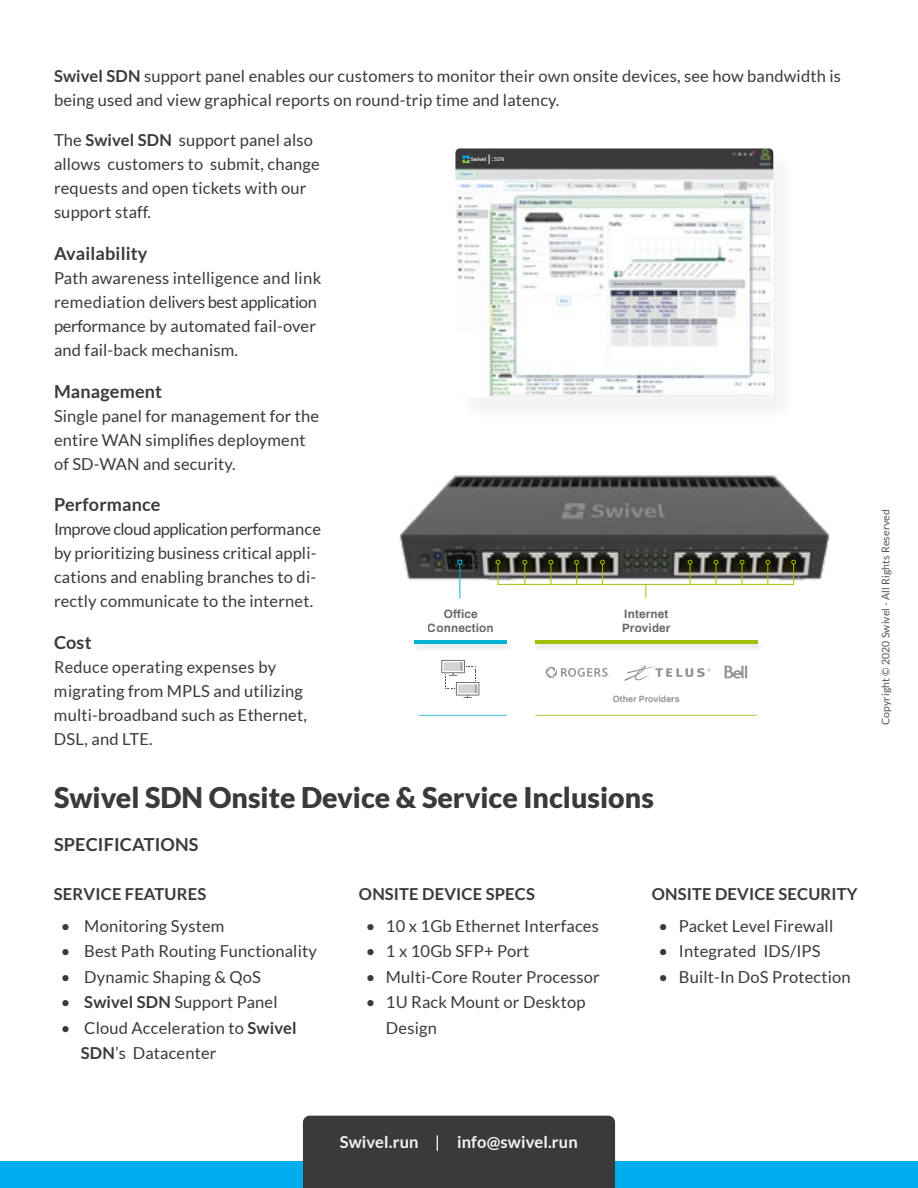
<style>
.page{position:relative;width:918px;height:1188px;background:#fff}
.page>*{position:absolute;margin:0;border:0;box-sizing:border-box;transform-origin:0 0}
.t1{font:900 28.5px "Lato";color:#3a3a3b}
.t2{font:700 18px "Lato";letter-spacing:.01em;color:#3a3a3b}
.t3{font:16.5px/24px "Lato";letter-spacing:.01em;color:#3a3a3b}
.t4{font:700 16.5px "Lato";letter-spacing:.01em;color:#3a3a3b}
.t5{font:700 16.5px "Lato";letter-spacing:.01em;color:#f7f7f7}
.t6{font:700 11.7px/14.1px "Archivo";letter-spacing:.01em;color:#4d4d4f}
.t7{font:10.5px "Lato";letter-spacing:.01em;color:#565353}
.t8{font:700 8.85px "Archivo";color:#939598}
.t9{font:5.7px "Fira Sans";color:#f5f6f6}
.t10{font:500 5.25px "Fira Sans";color:#f5f6f6}
.s1{font-weight:700}
.s2{color:#f5f5f5}
</style>
<div class="page">
<div style="left:0;top:1161px;width:918px;height:27px;background:#00aeef"></div>
<div style="left:303px;top:1116px;width:312px;height:72px;background:#3a3a3b"></div>
<img style="left:399px;top:475px;width:430px;height:106px">
<svg style="left:546px;top:667px;width:65px;height:11px"></svg>
<svg style="left:624px;top:666px;width:87px;height:15px"></svg>
<svg style="left:725px;top:666px;width:22px;height:13px"></svg>
<hr style="left:459px;top:564px;width:1px;height:34px;background:#00b3d4">
<svg style="left:457px;top:560px;width:5px;height:5px"></svg>
<svg style="left:496px;top:560px;width:4px;height:24px"></svg>
<svg style="left:688px;top:560px;width:5px;height:24px"></svg>
<svg style="left:522px;top:560px;width:5px;height:24px"></svg>
<svg style="left:714px;top:560px;width:4px;height:24px"></svg>
<svg style="left:548px;top:560px;width:5px;height:24px"></svg>
<svg style="left:740px;top:560px;width:5px;height:24px"></svg>
<svg style="left:574px;top:560px;width:5px;height:24px"></svg>
<svg style="left:765px;top:560px;width:5px;height:24px"></svg>
<svg style="left:600px;top:560px;width:5px;height:24px"></svg>
<hr style="left:536px;top:715px;width:221px;height:1px;background:#a2bf00">
<hr style="left:419px;top:715px;width:88px;height:1px;background:#00b3d4">
<hr style="left:498px;top:584px;width:296px;height:1px;background:#a2bf00">
<svg style="left:645px;top:585px;width:1px;height:13px"></svg>
<div style="left:534px;top:641px;width:230px;height:10px;background:#f0f0f0"></div>
<hr style="left:535px;top:640px;width:222px;height:4px;background:#a2bf00">
<div style="left:413px;top:641px;width:101px;height:10px;background:#f0f0f0"></div>
<hr style="left:414px;top:640px;width:93px;height:4px;background:#00b3d4">
<svg style="left:441px;top:660px;width:38px;height:38px"></svg>
<svg style="left:791px;top:560px;width:5px;height:24px"></svg>
<div style="left:460px;top:153px;width:336px;height:268px;background:#f7f7f7"></div>
<img style="left:455px;top:148px;width:318px;height:249px">
<div style="left:459px;top:154px;width:37px;height:7px;background:#3a3a3b"></div>
<svg style="left:463px;top:156px;width:7px;height:7px"></svg>
<svg style="left:489px;top:155px;width:4px;height:9px"></svg>
<p class="t3" style="left:54px;top:64px;width:788px"><span class="s1">Swivel SDN</span> support panel enables our customers to monitor their own onsite devices, see how bandwidth is being used and view graphical reports on round-trip time and latency.</p>
<p class="t3" style="left:54px;top:128px;width:267px">The <span class="s1">Swivel SDN</span> support panel also allows customers to submit, change requests and open tickets with our support staff.</p>
<p class="t2" style="left:54px;top:243px;width:95px">Availability</p>
<p class="t3" style="left:54px;top:266px;width:269px">Path awareness intelligence and link remediation delivers best application performance by automated fail-over and fail-back mechanism.</p>
<p class="t2" style="left:54px;top:381px;width:110px">Management</p>
<p class="t3" style="left:54px;top:404px;width:267px">Single panel for management for the entire WAN simplifies deployment of SD-WAN and security.</p>
<p class="t2" style="left:54px;top:495px;width:108px">Performance</p>
<p class="t3" style="left:54px;top:517px;width:268px">Improve cloud application performance by prioritizing business critical appli&shy;cations and enabling branches to di&shy;rectly communicate to the internet.</p>
<p class="t2" style="left:54px;top:632px;width:39px">Cost</p>
<p class="t3" style="left:54px;top:655px;width:254px">Reduce operating expenses by migrating from MPLS and utilizing multi-broadband such as Ethernet,<br>DSL, and LTE.</p>
<p class="t10" style="left:471px;top:155px;width:17px">Swivel</p>
<p class="t9" style="left:494px;top:155px;width:12px">SDN</p>
<p class="t6" style="left:428px;top:606px;width:67px;text-align:center">Office<br>Connection</p>
<p class="t6" style="left:622px;top:606px;width:50px">Internet<br>Provider</p>
<p class="t8" style="left:613px;top:692px;width:68px">Other Providers</p>
<h1 class="t1" style="left:54px;top:781px;width:601px">Swivel SDN Onsite Device &amp; Service Inclusions</h1>
<p class="t2" style="left:54px;top:834px;width:146px">SPECIFICATIONS</p>
<p class="t4" style="left:54px;top:884px;width:154px">SERVICE FEATURES</p>
<p class="t3" style="left:61px;top:914px;width:165px">• Monitoring System</p>
<p class="t3" style="left:61px;top:939px;width:258px">• Best Path Routing Functionality</p>
<p class="t3" style="left:61px;top:965px;width:202px">• Dynamic Shaping &amp; QoS</p>
<p class="t3" style="left:61px;top:990px;width:218px">• <span class="s1">Swivel SDN</span> Support Panel</p>
<p class="t3" style="left:81px;top:1015px;width:217px;line-height:25.5px;text-indent:-20px">• Cloud Acceleration to <span class="s1">Swivel<br>SDN</span>’s Datacenter</p>
<p class="t4" style="left:359px;top:884px;width:177px">ONSITE DEVICE SPECS</p>
<p class="t3" style="left:366px;top:914px;width:235px">• 10 x 1Gb Ethernet Interfaces</p>
<p class="t3" style="left:366px;top:939px;width:165px">• 1 x 10Gb SFP+ Port</p>
<p class="t3" style="left:366px;top:965px;width:236px">• Multi-Core Router Processor</p>
<p class="t3" style="left:386px;top:990px;width:201px;line-height:25.5px;text-indent:-20px">• 1U Rack Mount or Desktop<br>Design</p>
<p class="t4" style="left:652px;top:884px;width:207px">ONSITE DEVICE SECURITY</p>
<p class="t3" style="left:659px;top:914px;width:176px">• Packet Level Firewall</p>
<p class="t3" style="left:659px;top:939px;width:164px">• Integrated IDS/IPS</p>
<p class="t3" style="left:659px;top:965px;width:194px">• Built-In DoS Protection</p>
<p class="t7" style="left:880px;top:725px;width:217px;rotate:-90deg">Copyright © 2020 Swivel - All Rights Reserved</p>
<p class="t5" style="left:340px;top:1132px;width:239px"><span class="s2">Swivel.run |</span> info@swivel.run</p>
</div>
